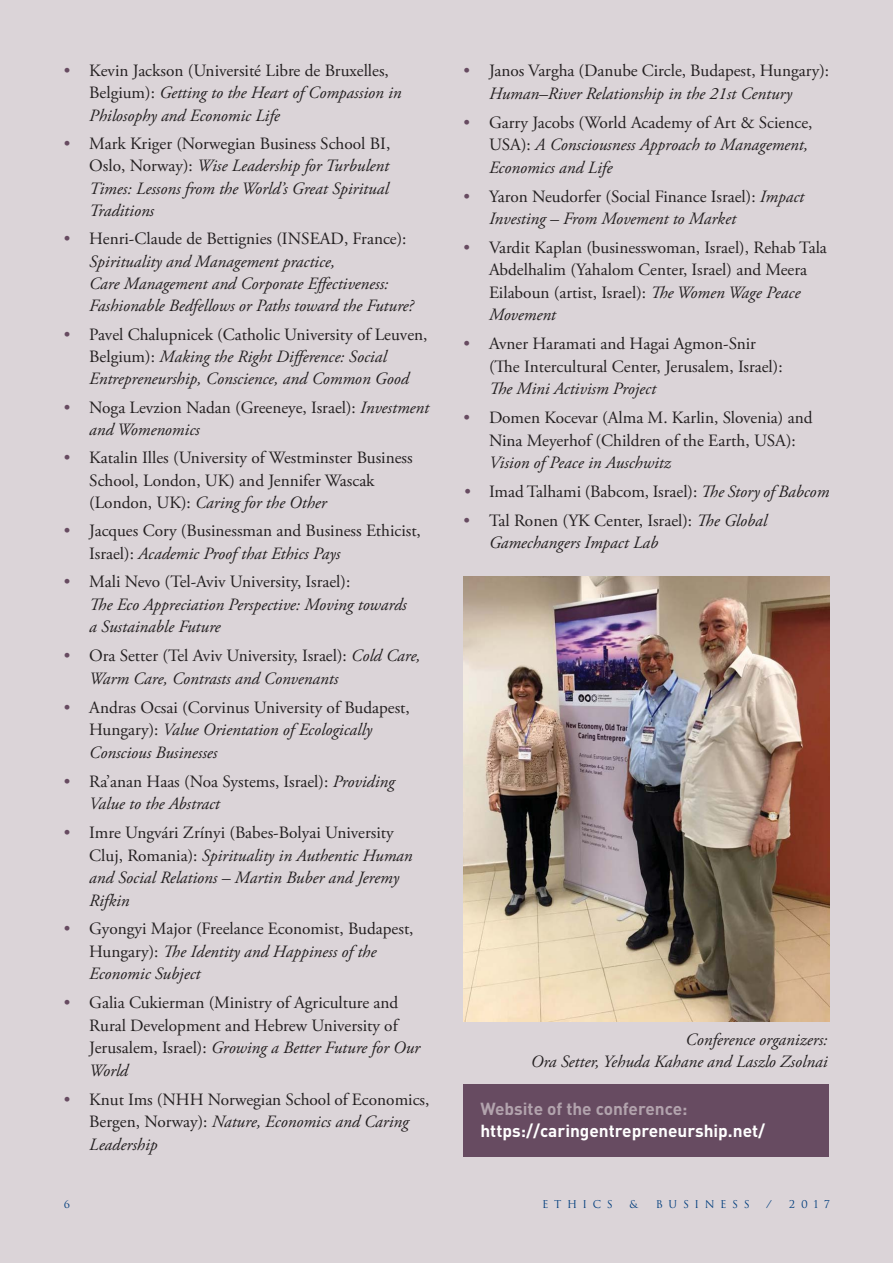
<style>
.page{position:relative;width:893px;height:1263px;background:#dbd4d8}
.page>*{position:absolute;margin:0;border:0;box-sizing:border-box;transform-origin:0 0}
.t1{font:17.25px/22.5px "Adobe Garamond Pro";color:#231f20}
.t2{font:italic 17.25px/22.2px "Adobe Garamond Pro";color:#231f20}
.t3{font:700 17.25px "DIN Pro";color:#fff}
.t4{font:700 17.25px "DIN Pro";color:#b2a3ad}
.t5{font:10.5px "Trajan PFL";letter-spacing:.64em;color:#003d7d}
.s1{font-style:normal;color:#674b61}
.s2{font-style:normal}
.s3{color:#674b61}
.s4{font-style:italic}
.s5{font-style:italic;color:#674b61}
</style>
<div class="page">
<img style="left:463px;top:576px;width:366px;height:445px">
<div style="left:463px;top:1084px;width:366px;height:73px;background:#674b61"></div>
<p class="t2" style="left:89px;top:61px;width:314px;text-indent:-26px"><span class="s1">•</span> <span class="s2">Kevin Jackson (Université Libre de Bruxelles,<br>Belgium):</span> Getting to the Heart of Compassion in<br>Philosophy and Economic Life</p>
<p class="t2" style="left:89px;top:134px;width:303px;text-align:justify;text-indent:-26px"><span class="s1">•</span> <span class="s2">Mark Kriger (Norwegian Business School BI, Oslo, Norway):</span> Wise Leadership for Turbulent Times: Lessons from the World’s Great Spiritual Traditions</p>
<p class="t2" style="left:89px;top:229px;width:326px;text-indent:-26px"><span class="s1">•</span> <span class="s2">Henri-Claude de Bettignies (INSEAD, France):<br></span>Spirituality and Management practice,<br>Care Management and Corporate Effectiveness:<br>Fashionable Bedfellows or Paths toward the Future?</p>
<p class="t2" style="left:89px;top:324px;width:340px;text-indent:-26px"><span class="s1">•</span> <span class="s2">Pavel Chalupnicek (Catholic University of Leuven,<br>Belgium):</span> Making the Right Difference: Social<br>Entrepreneurship, Conscience, and Common Good</p>
<p class="t1" style="left:89px;top:397px;width:341px;text-indent:-26px"><span class="s3">•</span> Noga Levzion Nadan (Greeneye, Israel): <span class="s4">Investment and Womenomics</span></p>
<p class="t1" style="left:89px;top:448px;width:325px;text-indent:-26px"><span class="s3">•</span> Katalin Illes (University of Westminster Business<br>School, London, UK) and Jennifer Wascak (London, UK): <span class="s4">Caring for the Other</span></p>
<p class="t1" style="left:89px;top:521px;width:333px;text-indent:-26px"><span class="s3">•</span> Jacques Cory (Businessman and Business Ethicist,<br>Israel): <span class="s4">Academic Proof that Ethics Pays</span></p>
<p class="t2" style="left:89px;top:572px;width:319px;text-indent:-26px"><span class="s1">•</span> <span class="s2">Mali Nevo (Tel-Aviv University, Israel):<br></span>The Eco Appreciation Perspective: Moving towards a Sustainable Future</p>
<p class="t2" style="left:89px;top:646px;width:333px;text-indent:-26px"><span class="s1">•</span> <span class="s2">Ora Setter (Tel Aviv University, Israel):</span> Cold Care,<br>Warm Care, Contrasts and Convenants</p>
<p class="t1" style="left:89px;top:697px;width:322px;text-indent:-26px"><span class="s3">•</span> Andras Ocsai (Corvinus University of Budapest,<br>Hungary): <span class="s4">Value Orientation of Ecologically<br>Conscious Businesses</span></p>
<p class="t1" style="left:89px;top:771px;width:307px;text-indent:-26px"><span class="s3">•</span> Ra’anan Haas (Noa Systems, Israel): <span class="s4">Providing<br>Value to the Abstract</span></p>
<p class="t2" style="left:89px;top:823px;width:325px;text-indent:-26px"><span class="s1">•</span> <span class="s2">Imre Ungvári Zrínyi (Babes-Bolyai University Cluj, Romania):</span> Spirituality in Authentic Human and Social Relations – Martin Buber and Jeremy Rifkin</p>
<p class="t1" style="left:89px;top:919px;width:326px;text-indent:-26px"><span class="s3">•</span> Gyongyi Major (Freelance Economist, Budapest,<br>Hungary): <span class="s4">The Identity and Happiness of the<br>Economic Subject</span></p>
<p class="t1" style="left:89px;top:993px;width:332px;text-indent:-26px"><span class="s3">•</span> Galia Cukierman (Ministry of Agriculture and Rural Development and Hebrew University of Jerusalem, Israel): <span class="s4">Growing a Better Future for Our World</span></p>
<p class="t1" style="left:89px;top:1089px;width:342px;text-indent:-26px"><span class="s3">•</span> Knut Ims (NHH Norwegian School of Economics,<br>Bergen, Norway): <span class="s4">Nature, Economics and Caring<br>Leadership</span></p>
<p class="t1" style="left:489px;top:61px;width:342px;text-indent:-26px"><span class="s3">•</span> Janos Vargha (Danube Circle, Budapest, Hungary):<br><span class="s4">Human–River Relationship in the 21st Century</span></p>
<p class="t2" style="left:489px;top:112px;width:325px;text-indent:-26px"><span class="s1">•</span> <span class="s2">Garry Jacobs (World Academy of Art &amp; Science,<br>USA):</span> A Consciousness Approach to Management,<br>Economics and Life</p>
<p class="t1" style="left:489px;top:186px;width:317px;text-indent:-26px"><span class="s3">•</span> Yaron Neudorfer (Social Finance Israel): <span class="s4">Impact<br>Investing – From Movement to Market</span></p>
<p class="t1" style="left:489px;top:238px;width:339px;text-indent:-26px"><span class="s3">•</span> Vardit Kaplan (businesswoman, Israel), Rehab Tala Abdelhalim (Yahalom Center, Israel) and Meera Eilaboun (artist, Israel): <span class="s4">The Women Wage Peace Movement</span></p>
<p class="t1" style="left:489px;top:334px;width:295px;text-indent:-26px"><span class="s3">•</span> Avner Haramati and Hagai Agmon-Snir (The Intercultural Center, Jerusalem, Israel):</p>
<p class="t2" style="left:489px;top:379px;width:168px">The Mini Activism Project</p>
<p class="t1" style="left:463px;top:408px;width:351px;text-align:center"><span class="s3">•</span> Domen Kocevar (Alma M. Karlin, Slovenia) and<br>Nina Meyerhof (Children of the Earth, USA):</p>
<p class="t2" style="left:489px;top:453px;width:183px">Vision of Peace in Auschwitz</p>
<p class="t1" style="left:463px;top:482px;width:367px"><span class="s5">•</span> Imad Talhami (Babcom, Israel): <span class="s4">The Story of Babcom</span></p>
<p class="t2" style="left:489px;top:511px;width:279px;text-indent:-26px"><span class="s1">•</span> <span class="s2">Tal Ronen (YK Center, Israel):</span> The Global<br>Gamechangers Impact Lab</p>
<p class="t2" style="left:531px;top:1029px;width:298px;text-align:right">Conference organizers:<br>Ora Setter, Yehuda Kahane and Laszlo Zsolnai</p>
<p class="t4" style="left:480px;top:1102px;width:208px">Website of the conference:</p>
<p class="t3" style="left:480px;top:1125px;width:286px">https://caringentrepreneurship.net/</p>
<p class="t5" style="left:64px;top:1198px;width:7px">6</p>
<p class="t5" style="left:542px;top:1198px;width:71px">ETHICS</p>
<p class="t5" style="left:629px;top:1198px;width:10px">&amp;</p>
<p class="t5" style="left:656px;top:1198px;width:94px">BUSINESS</p>
<p class="t5" style="left:766px;top:1198px;width:7px">/</p>
<p class="t5" style="left:789px;top:1198px;width:42px">2017</p>
</div>
